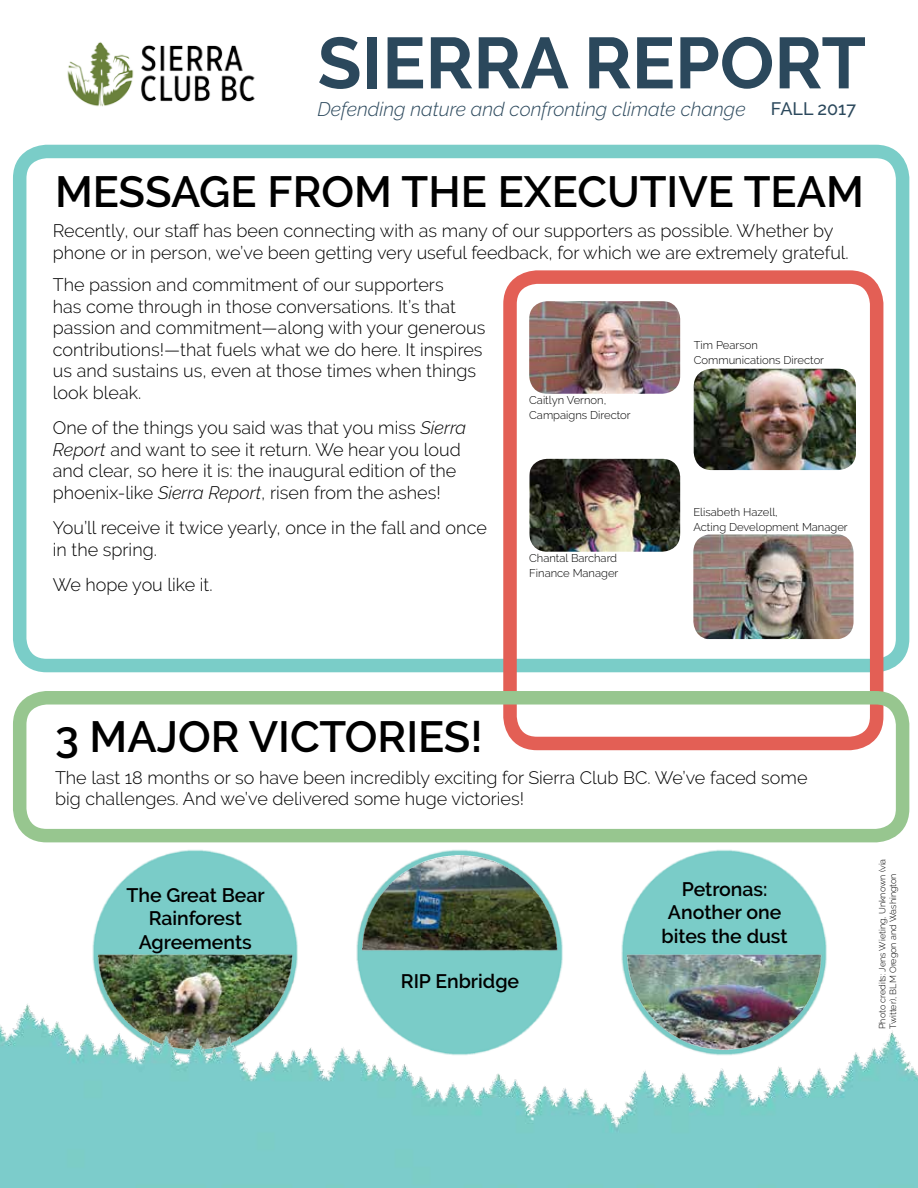
<style>
.page{position:relative;width:918px;height:1188px;background:#fff}
.page>*{position:absolute;margin:0;border:0;box-sizing:border-box;transform-origin:0 0}
.t1{font:700 72px "Raleway";color:#2b485c}
.t2{font:600 43.5px "Raleway";color:#000}
.t3{font:600 19.5px/23.4px "Raleway";color:#000;text-align:center}
.t4{font:italic 300 19.5px "Raleway";color:#2b485c}
.t5{font:300 18px/21.6px "Raleway";color:#000}
.t6{font:500 18px "Raleway";color:#2b485c}
.t7{font:300 11.25px/15px "Raleway";color:#000}
.t8{font:300 9px/10.8px "Raleway";color:#000}
.s1{font-style:italic}
</style>
<div class="page">
<img style="left:67px;top:42px;width:188px;height:65px">
<div style="left:13px;top:145px;width:896px;height:527px;border:14px solid #7acdc8;border-radius:27px"></div>
<div style="left:503px;top:270px;width:380px;height:480px;border:14px solid #e35f55;border-radius:27px"></div>
<img style="left:694px;top:369px;width:162px;height:101px">
<img style="left:529px;top:301px;width:151px;height:93px">
<img style="left:529px;top:459px;width:151px;height:93px">
<img style="left:693px;top:535px;width:161px;height:104px">
<img style="left:85px;top:842px;width:221px;height:155px">
<img style="left:350px;top:842px;width:220px;height:155px">
<img style="left:615px;top:842px;width:220px;height:155px">
<img style="left:0;top:997px;width:918px;height:191px">
<div style="left:13px;top:691px;width:896px;height:151px;border:14px solid #97c68f;border-radius:27px"></div>
<h1 class="t1" style="left:318px;top:22px;width:550px">SIERRA REPORT</h1>
<p class="t4" style="left:318px;top:98px;width:430px">Defending nature and confronting climate change</p>
<p class="t6" style="left:771px;top:98px;width:87px">FALL 2017</p>
<h2 class="t2" style="left:55px;top:167px;width:803px">Message from the Executive Team</h2>
<p class="t5" style="left:53px;top:220px;width:797px">Recently, our staff has been connecting with as many of our supporters as possible. Whether by phone or in person, we’ve been getting very useful feedback, for which we are extremely grateful.</p>
<p class="t5" style="left:53px;top:274px;width:434px">The passion and commitment of our supporters<br>has come through in those conversations. It’s that passion and commitment—along with your generous contributions!—that fuels what we do here. It inspires us and sustains us, even at those times when things look bleak.</p>
<p class="t5" style="left:53px;top:417px;width:415px">One of the things you said was that you miss <span class="s1">Sierra Report</span> and want to see it return. We hear you loud and clear, so here it is: the inaugural edition of the phoenix-like <span class="s1">Sierra Report</span>, risen from the ashes!</p>
<p class="t5" style="left:53px;top:517px;width:436px">You’ll receive it twice yearly, once in the fall and once in the spring.</p>
<p class="t5" style="left:53px;top:573px;width:161px">We hope you like it.</p>
<p class="t7" style="left:529px;top:393px;width:103px">Caitlyn Vernon,<br>Campaigns Director</p>
<p class="t7" style="left:529px;top:551px;width:91px">Chantal Barchard<br>Finance Manager</p>
<p class="t7" style="left:694px;top:337px;width:132px">Tim Pearson<br>Communications Director</p>
<p class="t7" style="left:693px;top:504px;width:156px">Elisabeth Hazell,<br>Acting Development Manager</p>
<h2 class="t2" style="left:55px;top:711px;width:429px">3 Major Victories!</h2>
<p class="t5" style="left:55px;top:766px;width:754px">The last 18 months or so have been incredibly exciting for Sierra Club BC. We’ve faced some big challenges. And we’ve delivered some huge victories!</p>
<p class="t3" style="left:126px;top:883px;width:140px">The Great Bear<br>Rainforest<br>Agreements</p>
<p class="t3" style="left:662px;top:877px;width:128px">Petronas:<br>Another one bites the dust</p>
<p class="t3" style="left:401px;top:970px;width:120px">RI P Enbridge</p>
<p class="t8" style="left:877px;top:1029px;width:172px;rotate:-90deg">Photo credits: Jens Wieting, Unknown (via<br>Twitter), BLM Oregon and Washington</p>
</div>
